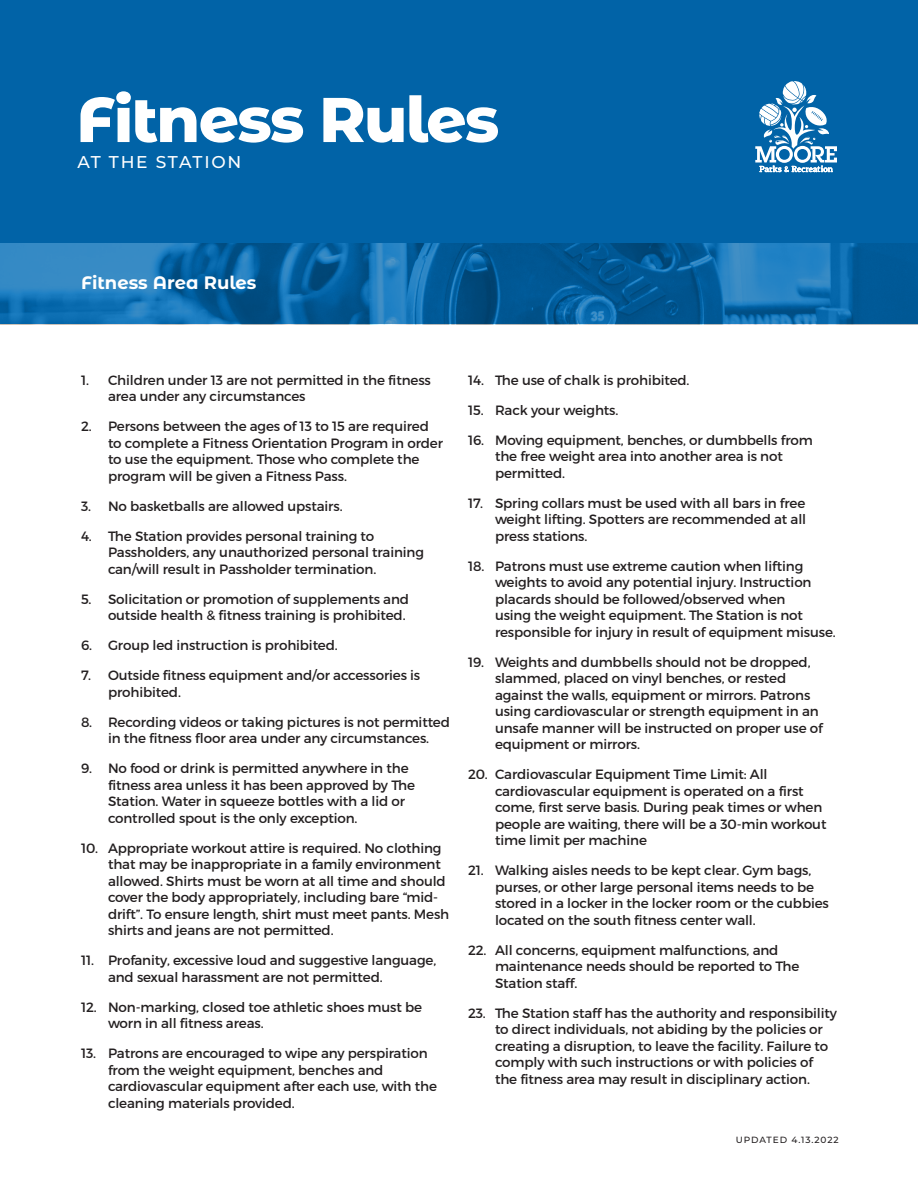
<style>
.page{position:relative;width:918px;height:1188px;background:#fff}
.page>*{position:absolute;margin:0;border:0;box-sizing:border-box;transform-origin:0 0}
.CityofMoore_Parks{font:800 63px "Montserrat Alternates";letter-spacing:-.03em;color:#fff}
.Recreation_Titles{font:700 18px "Montserrat Alternates";color:#fff}
.t1{font:500 17.1px "Montserrat";letter-spacing:.1em;color:#fff}
.Rules{font:13.5px/16.5px "Montserrat";letter-spacing:-.01em;color:#231f20}
.t2{font:500 9px "Montserrat";letter-spacing:.1em;color:#231f20}
</style>
<div class="page">
<svg style="left:0;top:243px;width:918px;height:81px;background:#1169a7"></svg>
<div style="left:0;top:0;width:918px;height:243px;background:#0163a7"></div>
<svg style="left:755px;top:81px;width:82px;height:91px"></svg>
<p class="CityofMoore_Parks" style="left:76px;top:74px;width:424px">Fitness Rules</p>
<p class="t1" style="left:77px;top:150px;width:165px">AT THE STATION</p>
<p class="Recreation_Titles" style="left:81px;top:269px;width:177px">Fitness Area Rules</p>
<p class="Rules" style="left:108px;top:371px;width:324px;text-indent:-27px">1. Children under 13 are not permitted in the fitness area under any circumstances</p>
<p class="Rules" style="left:108px;top:418px;width:337px;text-indent:-27px">2. Persons between the ages of 13 to 15 are required to complete a Fitness Orientation Program in order to use the equipment. Those who complete the program will be given a Fitness Pass.</p>
<p class="Rules" style="left:81px;top:497px;width:263px">3. No basketballs are allowed upstairs.</p>
<p class="Rules" style="left:108px;top:527px;width:318px;text-indent:-27px">4. The Station provides personal training to<br>Passholders, any unauthorized personal training can/will result in Passholder termination.</p>
<p class="Rules" style="left:81px;top:590px;width:330px;text-align:right">5. Solicitation or promotion of supplements and outside health &amp; fitness training is prohibited.</p>
<p class="Rules" style="left:81px;top:637px;width:258px">6. Group led instruction is prohibited.</p>
<p class="Rules" style="left:108px;top:667px;width:314px;text-indent:-27px">7. Outside fitness equipment and/or accessories is prohibited.</p>
<p class="Rules" style="left:81px;top:713px;width:371px;text-align:center">8. Recording videos or taking pictures is not permitted in the fitness floor area under any circumstances.</p>
<p class="Rules" style="left:108px;top:760px;width:309px;text-indent:-27px">9. No food or drink is permitted anywhere in the fitness area unless it has been approved by The Station. Water in squeeze bottles with a lid or controlled spout is the only exception.</p>
<p class="Rules" style="left:108px;top:839px;width:343px;text-indent:-27px">10. Appropriate workout attire is required. No clothing that may be inappropriate in a family environment allowed. Shirts must be worn at all time and should cover the body appropriately, including bare “mid&shy;drift”. To ensure length, shirt must meet pants. Mesh shirts and jeans are not permitted.</p>
<p class="Rules" style="left:108px;top:952px;width:330px;text-indent:-27px">11. Profanity, excessive loud and suggestive language, and sexual harassment are not permitted.</p>
<p class="Rules" style="left:108px;top:998px;width:316px;text-indent:-27px">12. Non-marking, closed toe athletic shoes must be worn in all fitness areas.</p>
<p class="Rules" style="left:108px;top:1045px;width:331px;text-indent:-27px">13. Patrons are encouraged to wipe any perspiration from the weight equipment, benches and cardiovascular equipment after each use, with the cleaning materials provided.</p>
<p class="Rules" style="left:468px;top:371px;width:223px">14. The use of chalk is prohibited.</p>
<p class="Rules" style="left:468px;top:401px;width:152px">15. Rack your weights.</p>
<p class="Rules" style="left:495px;top:431px;width:319px;text-indent:-27px">16. Moving equipment, benches, or dumbbells from the free weight area into another area is not permitted.</p>
<p class="Rules" style="left:495px;top:494px;width:313px;text-align:justify;text-indent:-27px">17. Spring collars must be used with all bars in free weight lifting. Spotters are recommended at all press stations.</p>
<p class="Rules" style="left:495px;top:557px;width:342px;text-indent:-27px">18. Patrons must use extreme caution when lifting weights to avoid any potential injury. Instruction placards should be followed/observed when<br>using the weight equipment. The Station is not responsible for injury in result of equipment misuse.</p>
<p class="Rules" style="left:495px;top:653px;width:329px;text-indent:-27px">19. Weights and dumbbells should not be dropped, slammed, placed on vinyl benches, or rested against the walls, equipment or mirrors. Patrons using cardiovascular or strength equipment in an unsafe manner will be instructed on proper use of equipment or mirrors.</p>
<p class="Rules" style="left:495px;top:766px;width:333px;text-indent:-27px">20. Cardiovascular Equipment Time Limit: All cardiovascular equipment is operated on a first come, first serve basis. During peak times or when people are waiting, there will be a 30-min workout time limit per machine</p>
<p class="Rules" style="left:495px;top:862px;width:335px;text-indent:-27px">21. Walking aisles needs to be kept clear. Gym bags, purses, or other large personal items needs to be stored in a locker in the locker room or the cubbies located on the south fitness center wall.</p>
<p class="Rules" style="left:495px;top:941px;width:306px;text-indent:-27px">22. All concerns, equipment malfunctions, and maintenance needs should be reported to The<br>Station staff.</p>
<p class="Rules" style="left:495px;top:1004px;width:343px;text-indent:-27px">23. The Station staff has the authority and responsibility to direct individuals, not abiding by the policies or creating a disruption, to leave the facility. Failure to comply with such instructions or with policies of the fitness area may result in disciplinary action.</p>
<p class="t2" style="left:736px;top:1133px;width:104px">UPDATED 4.13.2022</p>
</div>
